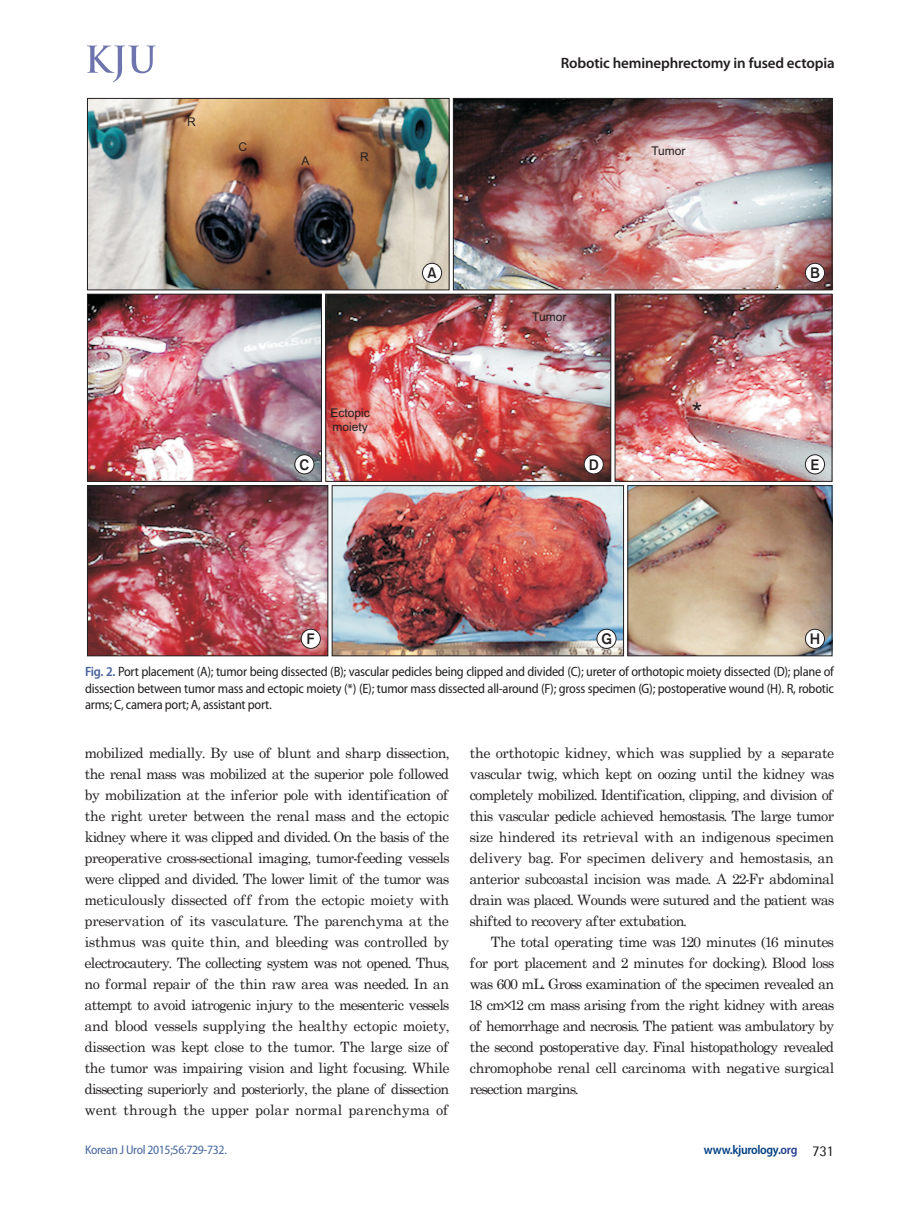
<style>
.page{position:relative;width:919px;height:1217px;background:#fff}
.page>*{position:absolute;margin:0;border:0;box-sizing:border-box;transform-origin:0 0}
.t1{font:27px "Arial";color:#231f20}
.머리말{font:600 15px "Myriad Pro";letter-spacing:-.01em;color:#231f20}
.t2{font:15px "Gothic 725 BT Bold A";color:#231f20}
.t3{font:15px "Rotis Semi Sans Std";color:#231f20}
.본문{font:14.25px/21px "Century Schoolbook";letter-spacing:-.035em;color:#231f20;text-align:justify}
.표{font:semi-condensed 13.5px/16.5px "Myriad Pro";letter-spacing:-.02em;color:#231f20;text-align:justify}
.t4{font:semi-condensed 12.75px "Myriad Pro";letter-spacing:-.025em;color:#45659d}
.t5{font:600 semi-condensed 12.75px "Myriad Pro";letter-spacing:-.025em;color:#014081}
.t6{font:12px/13.4px "Arial";color:#231f20}
.s1{font-weight:600;color:#45659d}
.s2{color:#253f8e}
</style>
<div class="page">
<svg style="left:87px;top:46px;width:69px;height:36px"></svg>
<img style="left:87px;top:98px;width:745px;height:558px">
<p class="t6" style="left:187px;top:116px;width:10px">R</p>
<p class="t6" style="left:238px;top:141px;width:10px">C</p>
<p class="t6" style="left:301px;top:155px;width:10px">A</p>
<p class="t6" style="left:360px;top:151px;width:10px">R</p>
<p class="t6" style="left:330px;top:407px;width:41px">Ectopic moiety</p>
<p class="머리말" style="left:560px;top:53px;width:275px">Robotic heminephrectomy in fused ectopia</p>
<p class="t6" style="left:651px;top:145px;width:36px">Tumor</p>
<p class="t2" style="left:427px;top:264px;width:11px">A</p>
<p class="t2" style="left:810px;top:264px;width:11px">B</p>
<p class="t6" style="left:532px;top:311px;width:36px">Tumor</p>
<p class="t1" style="left:691px;top:402px;width:12px">*</p>
<p class="t2" style="left:299px;top:455px;width:11px">C</p>
<p class="t2" style="left:588px;top:455px;width:12px">D</p>
<p class="t2" style="left:810px;top:455px;width:11px">E</p>
<p class="t2" style="left:306px;top:630px;width:10px">F</p>
<p class="t2" style="left:601px;top:630px;width:12px">G</p>
<p class="t2" style="left:809px;top:630px;width:12px">H</p>
<p class="표" style="left:85px;top:663px;width:750px"><span class="s1">Fig. 2.</span> Port placement (A); tumor being dissected (B); vascular pedicles being clipped and divided (C); ureter of orthotopic moiety dissected (D); plane of dissection between tumor mass and ectopic moiety (*) (E); tumor mass dissected all-around (F); gross specimen (G); postoperative wound (H). R, robotic arms; C, camera port; A, assistant port.</p>
<p class="본문" style="left:84px;top:740px;width:367px;text-align:left">mobilized medially. By use of blunt and sharp dissection, the renal mass was mobilized at the superior pole followed by mobilization at the inferior pole with identification of the right ureter between the renal mass and the ectopic kidney where it was clipped and divided. On the basis of the preoperative cross-sectional imaging, tumor-feeding vessels were clipped and divided. The lower limit of the tumor was meticulously dissected off from the ectopic moiety with preservation of its vasculature. The parenchyma at the isthmus was quite thin, and bleeding was controlled by electrocautery. The collecting system was not opened. Thus, no formal repair of the thin raw area was needed. In an attempt to avoid iatrogenic injury to the mesenteric vessels and blood vessels supplying the healthy ectopic moiety, dissection was kept close to the tumor. The large size of the tumor was impairing vision and light focusing. While dissecting superiorly and posteriorly, the plane of dissection went through the upper polar normal parenchyma of</p>
<p class="본문" style="left:469px;top:740px;width:366px">the orthotopic kidney, which was supplied by a separate vascular twig, which kept on oozing until the kidney was completely mobilized. Identification, clipping, and division of this vascular pedicle achieved hemostasis. The large tumor size hindered its retrieval with an indigenous specimen delivery bag. For specimen delivery and hemostasis, an anterior subcoastal incision was made. A 22-Fr abdominal drain was placed. Wounds were sutured and the patient was shifted to recovery after extubation.</p>
<p class="본문" style="left:468px;top:929px;width:367px;text-indent:22px">The total operating time was 120 minutes (16 minutes for port placement and 2 minutes for docking). Blood loss was 600 mL. Gross examination of the specimen revealed an 18 cm×12 cm mass arising from the right kidney with areas of hemorrhage and necrosis. The patient was ambulatory by the second postoperative day. Final histopathology revealed chromophobe renal cell carcinoma with negative surgical resection margins.</p>
<p class="t4" style="left:85px;top:1141px;width:143px">Korean J Urol 2015;56:729-732.</p>
<p class="t5" style="left:704px;top:1141px;width:95px">www.kjurology.<span class="s2">org</span></p>
<p class="t3" style="left:812px;top:1141px;width:23px">731</p>
</div>
